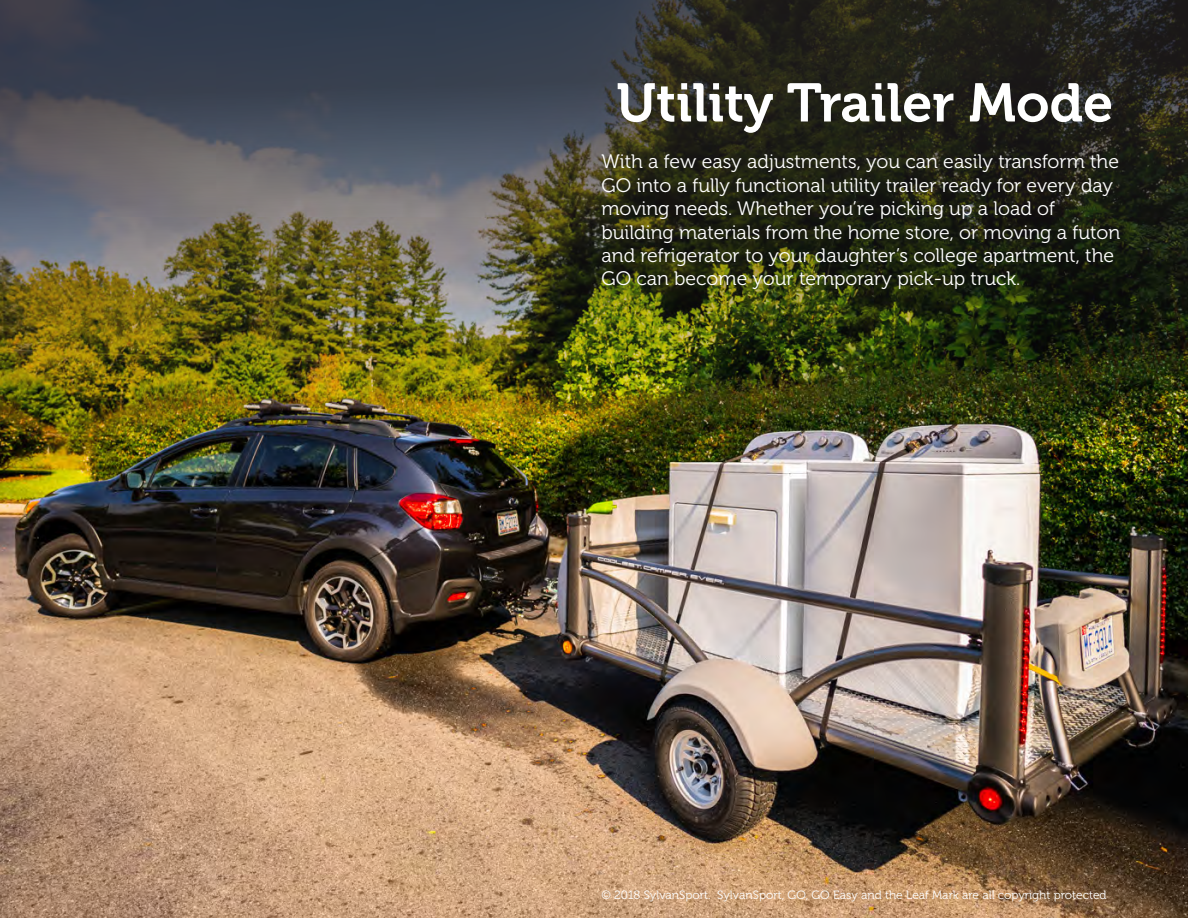
<style>
.page{position:relative;width:1188px;height:918px;background:#fff}
.page>*{position:absolute;margin:0;border:0;box-sizing:border-box;transform-origin:0 0}
.copyright{font:54px "Museo 700";color:#fff}
.copyright-2{font:19.5px/23.4px "Museo 300";color:#fff}
.t1{font:12px "Museo 300";color:#fff}
</style>
<div class="page">
<img style="left:0;top:492px;width:1188px;height:426px">
<img style="left:0;top:0;width:1188px;height:492px">
<p class="copyright" style="left:616px;top:73px;width:498px">Utility Trailer Mode</p>
<p class="copyright-2" style="left:602px;top:150px;width:519px">With a few easy adjustments, you can easily transform the<br>GO into a fully functional utility trailer ready for every day moving needs. Whether you’re picking up a load of</p>
<p class="copyright-2" style="left:602px;top:221px;width:520px">building materials from the home store, or moving a futon and refrigerator to your daughter’s college apartment, the<br>GO can become your temporary pick-up truck.</p>
<p class="t1" style="left:602px;top:888px;width:507px">© 2018 SylvanSport. SylvanSport, GO, GO Easy and the Leaf Mark are all copyright protected</p>
</div>
